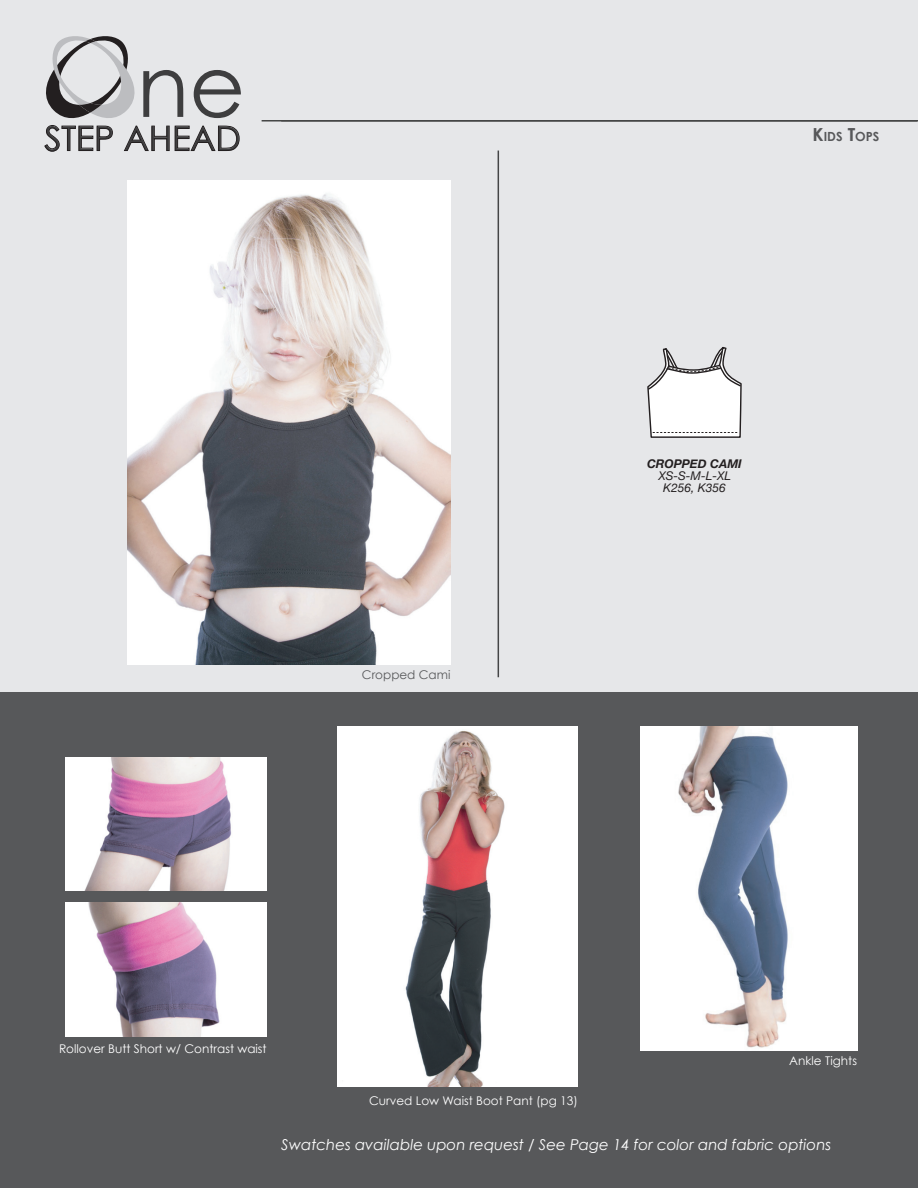
<style>
.page{position:relative;width:918px;height:1188px;background:#fff}
.page>*{position:absolute;margin:0;border:0;box-sizing:border-box;transform-origin:0 0}
.t1{font:86.1px "Century Gothic";color:#3e3e3f}
.t2{font:34.05px "Century Gothic";color:#3e3e3f}
.t3{font:italic 15px "Century Gothic";color:#fff}
.t4{font:700 12.6px "Century Gothic";color:#57585a}
.t5{font:12px "Century Gothic";color:#fff}
.t6{font:italic 12px/12px "Helvetica Neue";color:#231f20;text-align:center}
.t7{font:italic 700 12px "Helvetica Neue";color:#231f20}
.t8{font:12px "Century Gothic";color:#57585a}
.s1{font-size:18px}
</style>
<div class="page">
<div style="left:0;top:0;width:918px;height:693px;background:#e6e7e9"></div>
<div style="left:0;top:693px;width:918px;height:495px;background:#57585a"></div>
<svg style="left:647px;top:346px;width:96px;height:93px"></svg>
<svg style="left:175px;top:126px;width:64px;height:25px;background:#b9b9bb"></svg>
<svg style="left:42px;top:33px;width:127px;height:118px;background:#c5c6c7"></svg>
<svg style="left:85px;top:39px;width:10px;height:4px"></svg>
<hr style="left:262px;top:120px;width:655px;height:2px;background:#454646">
<hr style="left:281px;top:120px;width:637px;height:2px;background:#454646">
<img style="left:641px;top:726px;width:216px;height:324px">
<img style="left:337px;top:726px;width:241px;height:361px">
<img style="left:66px;top:757px;width:201px;height:134px">
<img style="left:66px;top:902px;width:201px;height:134px">
<img style="left:128px;top:180px;width:322px;height:485px">
<hr style="left:498px;top:151px;width:1px;height:526px;background:#454646">
<h1 class="t1" style="left:137px;top:33px;width:110px">ne</h1>
<h2 class="t2" style="left:44px;top:117px;width:198px">STEP AHEAD</h2>
<p class="t8" style="left:362px;top:668px;width:90px">Cropped Cami</p>
<p class="t4" style="left:813px;top:129px;width:68px"><span class="s1">K</span>IDS <span class="s1">T</span>OPS</p>
<p class="t7" style="left:647px;top:455px;width:96px">CROPPED CAMI</p>
<p class="t6" style="left:658px;top:471px;width:74px">XS-S-M-L-XL<br>K256, K356</p>
<p class="t5" style="left:59px;top:1041px;width:209px">Rollover Butt Short w/ Contrast waist</p>
<p class="t5" style="left:369px;top:1093px;width:210px">Curved Low Waist Boot Pant (pg 13)</p>
<p class="t5" style="left:789px;top:1053px;width:69px">Ankle Tights</p>
<p class="t3" style="left:281px;top:1135px;width:552px">Swatches available upon request / See Page 14 for color and fabric options</p>
</div>
